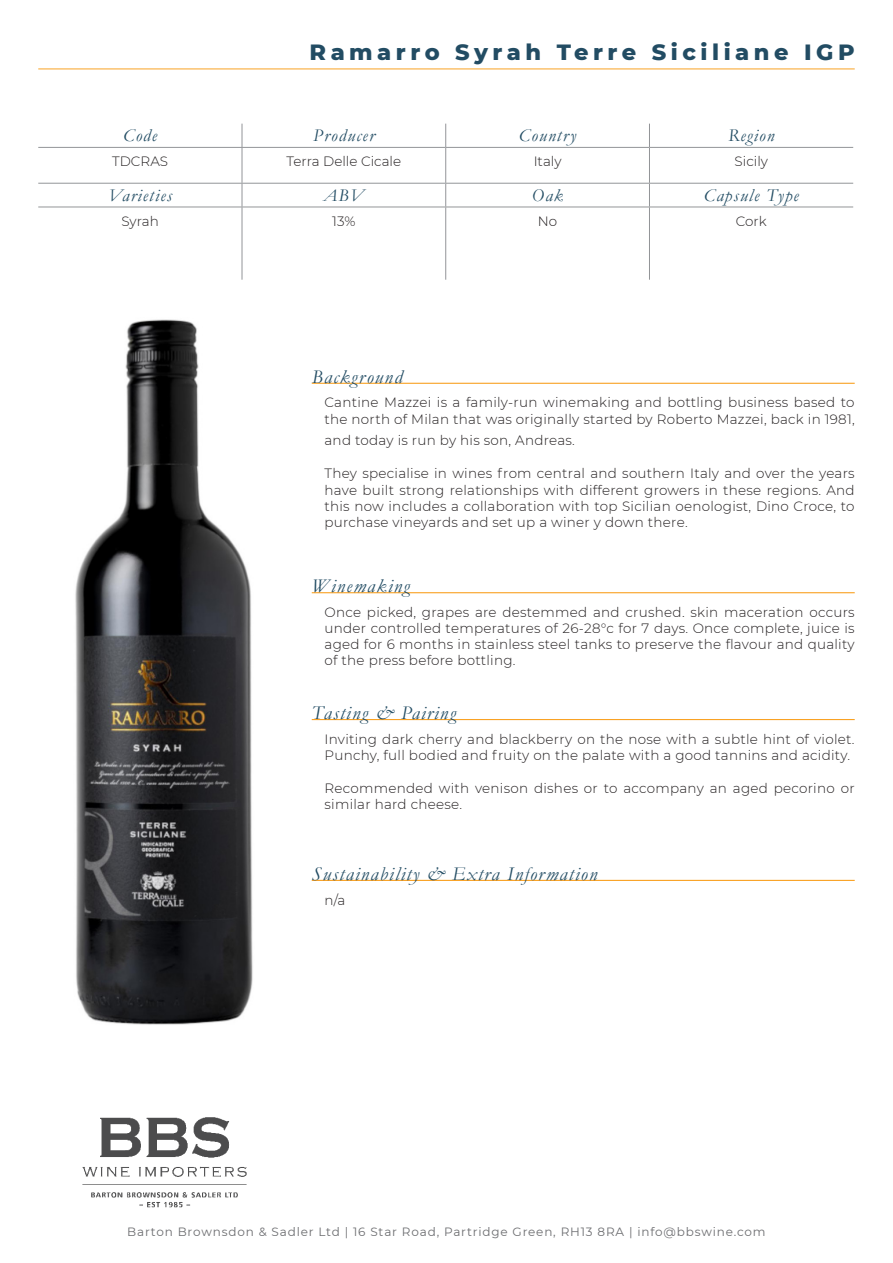
<style>
.page{position:relative;width:893px;height:1263px;background:#fff}
.page>*{position:absolute;margin:0;border:0;box-sizing:border-box;transform-origin:0 0}
.Paragraph_Style_1{font:800 22.5px "Montserrat";letter-spacing:.2em;color:#224c63}
.Main_text_header{font:italic 19.5px "Garamond";letter-spacing:.07em;color:#224c63}
.Shortlist_Header{font:italic 18px "Garamond";letter-spacing:.07em;color:#224c63}
.Main_text{font:300 13.5px/16.2px "Montserrat";letter-spacing:.02em;color:#231f20}
.Shortlist_text{font:300 13.5px "Montserrat";color:#231f20}
.t1{font:12px "Montserrat";letter-spacing:.07em;color:#6c6d70}
</style>
<div class="page">
<img style="left:82px;top:1117px;width:165px;height:91px">
<img style="left:75px;top:319px;width:178px;height:706px">
<hr style="left:312px;top:383px;width:543px;height:1px;background:#f9a224">
<hr style="left:312px;top:592px;width:543px;height:1px;background:#f9a224">
<hr style="left:312px;top:719px;width:543px;height:1px;background:#f9a224">
<hr style="left:312px;top:880px;width:543px;height:1px;background:#f9a224">
<svg style="left:242px;top:124px;width:1px;height:23px"></svg>
<svg style="left:445px;top:124px;width:1px;height:23px"></svg>
<svg style="left:649px;top:124px;width:1px;height:23px"></svg>
<hr style="left:38px;top:147px;width:204px;height:1px;background:#939598">
<hr style="left:242px;top:147px;width:204px;height:1px;background:#939598">
<hr style="left:242px;top:148px;width:1px;height:35px;background:#939598">
<hr style="left:446px;top:147px;width:203px;height:1px;background:#939598">
<hr style="left:445px;top:148px;width:1px;height:35px;background:#939598">
<hr style="left:649px;top:147px;width:204px;height:1px;background:#939598">
<hr style="left:649px;top:148px;width:1px;height:35px;background:#939598">
<hr style="left:38px;top:183px;width:204px;height:1px;background:#939598">
<hr style="left:242px;top:183px;width:204px;height:1px;background:#939598">
<svg style="left:242px;top:184px;width:1px;height:23px"></svg>
<hr style="left:446px;top:183px;width:203px;height:1px;background:#939598">
<svg style="left:445px;top:184px;width:1px;height:23px"></svg>
<hr style="left:649px;top:183px;width:204px;height:1px;background:#939598">
<svg style="left:649px;top:184px;width:1px;height:23px"></svg>
<hr style="left:38px;top:207px;width:204px;height:1px;background:#939598">
<hr style="left:242px;top:207px;width:204px;height:1px;background:#939598">
<hr style="left:242px;top:207px;width:1px;height:73px;background:#939598">
<hr style="left:446px;top:207px;width:203px;height:1px;background:#939598">
<hr style="left:445px;top:207px;width:1px;height:73px;background:#939598">
<hr style="left:649px;top:207px;width:204px;height:1px;background:#939598">
<hr style="left:649px;top:207px;width:1px;height:73px;background:#939598">
<hr style="left:38px;top:69px;width:817px;height:1px;background:#f9a224">
<p class="Paragraph_Style_1" style="left:310px;top:36px;width:547px">Ramarro Syrah Terre Siciliane IGP</p>
<p class="Shortlist_Header" style="left:123px;top:124px;width:35px">Code</p>
<p class="Shortlist_Header" style="left:313px;top:124px;width:63px">Producer</p>
<p class="Shortlist_Header" style="left:519px;top:124px;width:59px">Country</p>
<p class="Shortlist_Header" style="left:728px;top:124px;width:48px">Region</p>
<p class="Shortlist_text" style="left:112px;top:152px;width:57px">TDCRAS</p>
<p class="Shortlist_text" style="left:287px;top:152px;width:116px">Terra Delle Cicale</p>
<p class="Shortlist_text" style="left:534px;top:152px;width:29px">Italy</p>
<p class="Shortlist_text" style="left:735px;top:152px;width:35px">Sicily</p>
<p class="Shortlist_Header" style="left:108px;top:183px;width:66px">Varieties</p>
<p class="Shortlist_Header" style="left:323px;top:183px;width:42px">ABV</p>
<p class="Shortlist_Header" style="left:532px;top:183px;width:33px">Oak</p>
<p class="Shortlist_Header" style="left:704px;top:183px;width:96px">Capsule Type</p>
<p class="Shortlist_text" style="left:121px;top:212px;width:39px">Syrah</p>
<p class="Shortlist_text" style="left:332px;top:212px;width:25px">13%</p>
<p class="Shortlist_text" style="left:538px;top:212px;width:21px">No</p>
<p class="Shortlist_text" style="left:736px;top:212px;width:32px">Cork</p>
<p class="Main_text_header" style="left:312px;top:363px;width:92px">Background</p>
<p class="Main_text" style="left:324px;top:394px;width:532px">Cantine Mazzei is a family-run winemaking and bottling business based to the north of Milan that was originally started by Roberto Mazzei, back in 1981,</p>
<p class="Main_text" style="left:324px;top:432px;width:252px">and today is run by his son, Andreas.</p>
<p class="Main_text" style="left:324px;top:465px;width:532px;text-align:justify">They specialise in wines from central and southern Italy and over the years have built strong relationships with different growers in these regions. And this now includes a collaboration with top Sicilian oenologist, Dino Croce, to purchase vineyards and set up a winer y down there.</p>
<p class="Main_text_header" style="left:312px;top:573px;width:100px">Winemaking</p>
<p class="Main_text" style="left:324px;top:603px;width:532px;text-align:justify">Once picked, grapes are destemmed and crushed. skin maceration occurs under controlled temperatures of 26-28°c for 7 days. Once complete, juice is aged for 6 months in stainless steel tanks to preserve the flavour and quality of the press before bottling.</p>
<p class="Main_text_header" style="left:312px;top:700px;width:146px">Tasting &amp; Pairing</p>
<p class="Main_text" style="left:324px;top:730px;width:532px">Inviting dark cherry and blackberry on the nose with a subtle hint of violet.<br>Punchy, full bodied and fruity on the palate with a good tannins and acidity.</p>
<p class="Main_text" style="left:324px;top:780px;width:532px">Recommended with venison dishes or to accompany an aged pecorino or similar hard cheese.</p>
<p class="Main_text_header" style="left:312px;top:860px;width:287px">Sustainability &amp; Extra Information</p>
<p class="Main_text" style="left:324px;top:891px;width:22px">n/a</p>
<p class="t1" style="left:127px;top:1224px;width:640px">Barton Brownsdon &amp; Sadler Ltd | 16 Star Road, Partridge Green, RH13 8RA | info@bbswine.com</p>
</div>
